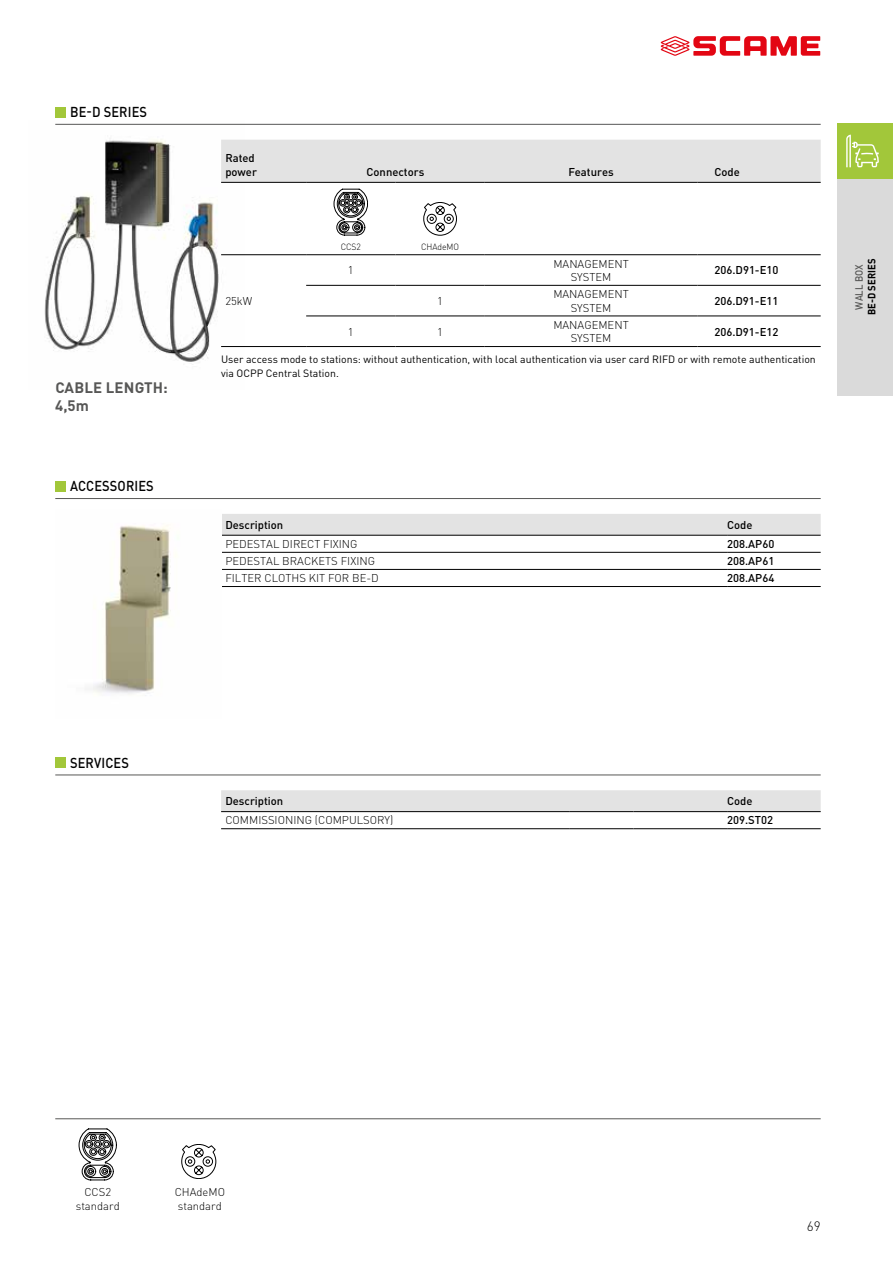
<style>
.page{position:relative;width:893px;height:1263px;background:#fff}
.page>*{position:absolute;margin:0;border:0;box-sizing:border-box;transform-origin:0 0}
.t1{font:700 15px/18px "DIN Pro";letter-spacing:.01em;color:#575756}
.t2{font:500 14.25px "DIN Pro";letter-spacing:.01em;color:#000;scale:.9 1}
.t3{font:300 13.5px "DIN Pro";color:#000}
.t4{font:300 11.25px/13.5px "DIN Pro";color:#000;text-align:center}
.t5{font:500 11.25px/13.5px "DIN Pro";color:#000}
.t6{font:10.5px/13.5px "DIN Pro";color:#000}
.t7{font:700 10.5px "DIN Pro";color:#000;scale:.9 1}
.t8{font:500 10.5px "DIN Pro";color:#575756;scale:.9 1}
.t9{font:300 9px "DIN Pro";letter-spacing:-.01em;color:#000;scale:.95 1}
</style>
<div class="page">
<svg style="left:661px;top:36px;width:159px;height:20px"></svg>
<div style="left:838px;top:123px;width:55px;height:56px;background:#a2c73a"></div>
<svg style="left:846px;top:135px;width:33px;height:32px"></svg>
<div style="left:838px;top:179px;width:55px;height:216px;background:#dadada"></div>
<img style="left:44px;top:123px;width:200px;height:239px">
<hr style="left:55px;top:124px;width:766px;height:1px;background:#575756">
<div style="left:55px;top:107px;width:11px;height:10px;background:#a2c73a"></div>
<hr style="left:55px;top:498px;width:766px;height:1px;background:#575756">
<div style="left:55px;top:481px;width:11px;height:11px;background:#a2c73a"></div>
<div style="left:222px;top:514px;width:599px;height:21px;background:#e3e3e3"></div>
<hr style="left:727px;top:535px;width:94px;height:1px;background:#000">
<hr style="left:727px;top:552px;width:94px;height:1px;background:#000">
<hr style="left:727px;top:569px;width:94px;height:1px;background:#000">
<hr style="left:727px;top:586px;width:94px;height:1px;background:#000">
<hr style="left:221px;top:535px;width:506px;height:1px;background:#000">
<hr style="left:221px;top:552px;width:506px;height:1px;background:#000">
<hr style="left:221px;top:569px;width:506px;height:1px;background:#000">
<hr style="left:221px;top:586px;width:506px;height:1px;background:#000">
<img style="left:93px;top:525px;width:78px;height:171px">
<hr style="left:55px;top:1118px;width:766px;height:1px;background:#575756">
<svg style="left:79px;top:1129px;width:38px;height:51px"></svg>
<svg style="left:181px;top:1144px;width:35px;height:35px"></svg>
<div style="left:221px;top:140px;width:600px;height:42px;background:#e3e3e3"></div>
<hr style="left:485px;top:182px;width:212px;height:1px;background:#000">
<hr style="left:485px;top:254px;width:212px;height:1px;background:#000">
<hr style="left:485px;top:285px;width:212px;height:1px;background:#000">
<hr style="left:485px;top:316px;width:212px;height:1px;background:#000">
<hr style="left:697px;top:182px;width:124px;height:1px;background:#000">
<hr style="left:697px;top:254px;width:124px;height:1px;background:#000">
<hr style="left:697px;top:285px;width:124px;height:1px;background:#000">
<hr style="left:697px;top:316px;width:124px;height:1px;background:#000">
<hr style="left:306px;top:254px;width:89px;height:1px;background:#000">
<hr style="left:395px;top:254px;width:90px;height:1px;background:#000">
<hr style="left:485px;top:346px;width:212px;height:1px;background:#000">
<hr style="left:697px;top:346px;width:124px;height:1px;background:#000">
<hr style="left:306px;top:285px;width:89px;height:1px;background:#000">
<hr style="left:306px;top:316px;width:89px;height:1px;background:#000">
<hr style="left:306px;top:346px;width:89px;height:1px;background:#000">
<hr style="left:395px;top:285px;width:90px;height:1px;background:#000">
<hr style="left:395px;top:316px;width:90px;height:1px;background:#000">
<hr style="left:395px;top:346px;width:90px;height:1px;background:#000">
<hr style="left:221px;top:254px;width:85px;height:1px;background:#000">
<hr style="left:221px;top:346px;width:85px;height:1px;background:#000">
<hr style="left:221px;top:182px;width:85px;height:1px;background:#000">
<hr style="left:306px;top:182px;width:89px;height:1px;background:#000">
<hr style="left:395px;top:182px;width:90px;height:1px;background:#000">
<svg style="left:334px;top:189px;width:34px;height:46px"></svg>
<svg style="left:423px;top:202px;width:34px;height:33px"></svg>
<hr style="left:55px;top:774px;width:766px;height:1px;background:#575756">
<div style="left:55px;top:757px;width:11px;height:11px;background:#a2c73a"></div>
<div style="left:221px;top:790px;width:600px;height:21px;background:#e3e3e3"></div>
<hr style="left:570px;top:828px;width:64px;height:1px;background:#000">
<hr style="left:634px;top:828px;width:93px;height:1px;background:#000">
<hr style="left:727px;top:811px;width:94px;height:1px;background:#000">
<hr style="left:727px;top:828px;width:94px;height:1px;background:#000">
<hr style="left:570px;top:811px;width:64px;height:1px;background:#000">
<hr style="left:634px;top:811px;width:93px;height:1px;background:#000">
<hr style="left:221px;top:811px;width:349px;height:1px;background:#000">
<hr style="left:221px;top:828px;width:349px;height:1px;background:#000">
<p class="t2" style="left:70px;top:102px;width:87px">BE-D SERIES</p>
<h1 class="t1" style="left:55px;top:377px;width:114px">CABLE LENGTH:<br>4,5m</h1>
<p class="t2" style="left:70px;top:477px;width:95px">ACCESSORIES</p>
<p class="t5" style="left:225px;top:151px;width:33px">Rated power</p>
<p class="t5" style="left:367px;top:165px;width:59px">Connectors</p>
<p class="t5" style="left:568px;top:165px;width:47px">Features</p>
<p class="t5" style="left:714px;top:165px;width:27px">Code</p>
<p class="t9" style="left:341px;top:240px;width:23px">CCS2</p>
<p class="t9" style="left:421px;top:240px;width:41px">CHAdeMO</p>
<p class="t4" style="left:348px;top:263px;width:7px">1</p>
<p class="t4" style="left:553px;top:256px;width:77px">MANAGEMENT<br>SYSTEM</p>
<p class="t5" style="left:714px;top:263px;width:66px">206.D91-E10</p>
<p class="t4" style="left:437px;top:294px;width:7px">1</p>
<p class="t4" style="left:553px;top:287px;width:77px">MANAGEMENT<br>SYSTEM</p>
<p class="t5" style="left:714px;top:294px;width:66px">206.D91-E11</p>
<p class="t4" style="left:348px;top:324px;width:7px">1</p>
<p class="t4" style="left:437px;top:324px;width:7px">1</p>
<p class="t4" style="left:553px;top:317px;width:77px">MANAGEMENT<br>SYSTEM</p>
<p class="t5" style="left:714px;top:324px;width:66px">206.D91-E12</p>
<p class="t6" style="left:221px;top:352px;width:596px">User access mode to stations: without authentication, with local authentication via user card RIFD or with remote authentication via OCPP Central Station.</p>
<p class="t4" style="left:225px;top:294px;width:28px">25kW</p>
<p class="t8" style="left:852px;top:310px;width:52px;rotate:-90deg">WALL BOX</p>
<p class="t7" style="left:864px;top:315px;width:64px;rotate:-90deg">BE-D SERIES</p>
<p class="t5" style="left:225px;top:518px;width:60px">Description</p>
<p class="t5" style="left:727px;top:518px;width:27px">Code</p>
<p class="t4" style="left:225px;top:537px;width:134px">PEDESTAL DIRECT FIXING</p>
<p class="t5" style="left:727px;top:537px;width:49px">208.AP60</p>
<p class="t4" style="left:225px;top:554px;width:151px">PEDESTAL BRACKETS FIXING</p>
<p class="t5" style="left:727px;top:554px;width:49px">208.AP61</p>
<p class="t4" style="left:225px;top:571px;width:155px">FILTER CLOTHS KIT FOR BE-D</p>
<p class="t5" style="left:727px;top:571px;width:49px">208.AP64</p>
<p class="t2" style="left:70px;top:753px;width:67px">SERVICES</p>
<p class="t5" style="left:225px;top:794px;width:60px">Description</p>
<p class="t5" style="left:727px;top:794px;width:27px">Code</p>
<p class="t4" style="left:225px;top:813px;width:169px">COMMISSIONING (COMPULSORY)</p>
<p class="t5" style="left:727px;top:813px;width:48px">209.ST02</p>
<p class="t4" style="left:76px;top:1185px;width:46px">CCS2 standard</p>
<p class="t4" style="left:175px;top:1185px;width:52px;text-align:left">CHAdeMO standard</p>
<p class="t3" style="left:807px;top:1217px;width:15px">69</p>
</div>
